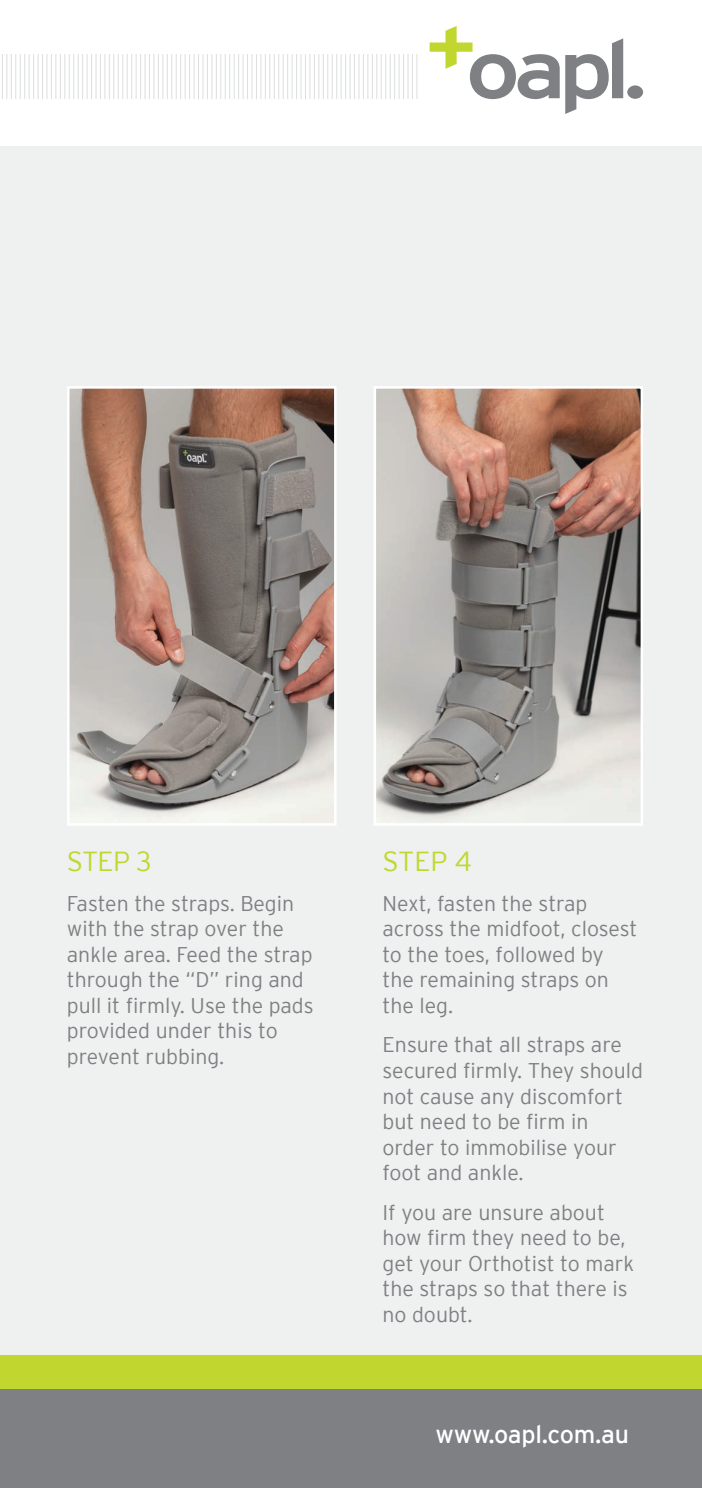
<style>
.page{position:relative;width:702px;height:1488px;background:#fff}
.page>*{position:absolute;margin:0;border:0;box-sizing:border-box;transform-origin:0 0}
.t1{font:300 27.5px "Interstate";letter-spacing:-.02em;color:#c1d72f}
.t2{font:25px "Interstate";letter-spacing:-.01em;color:#fff}
.t3{font:300 21.25px/25.5px "Interstate";color:#7e8083}
</style>
<div class="page">
<div style="left:0;top:147px;width:701px;height:1222px;background:#eff0f0"></div>
<div style="left:0;top:1388px;width:701px;height:100px;background:#7e8083"></div>
<div style="left:0;top:1354px;width:701px;height:34px;background:#c1d72f"></div>
<hr style="left:2px;top:55px;width:1px;height:43px;background:#7e8083">
<hr style="left:6px;top:55px;width:1px;height:43px;background:#7e8083">
<hr style="left:11px;top:55px;width:1px;height:43px;background:#7e8083">
<hr style="left:15px;top:55px;width:1px;height:43px;background:#7e8083">
<hr style="left:20px;top:55px;width:1px;height:43px;background:#7e8083">
<hr style="left:24px;top:55px;width:1px;height:43px;background:#7e8083">
<hr style="left:29px;top:55px;width:1px;height:43px;background:#7e8083">
<hr style="left:33px;top:55px;width:1px;height:43px;background:#7e8083">
<hr style="left:37px;top:55px;width:2px;height:43px;background:#7e8083">
<hr style="left:42px;top:55px;width:1px;height:43px;background:#7e8083">
<hr style="left:46px;top:55px;width:2px;height:43px;background:#7e8083">
<hr style="left:51px;top:55px;width:1px;height:43px;background:#7e8083">
<hr style="left:55px;top:55px;width:1px;height:43px;background:#7e8083">
<hr style="left:60px;top:55px;width:1px;height:43px;background:#7e8083">
<hr style="left:64px;top:55px;width:1px;height:43px;background:#7e8083">
<hr style="left:69px;top:55px;width:1px;height:43px;background:#7e8083">
<hr style="left:73px;top:55px;width:1px;height:43px;background:#7e8083">
<hr style="left:77px;top:55px;width:2px;height:43px;background:#7e8083">
<hr style="left:82px;top:55px;width:1px;height:43px;background:#7e8083">
<hr style="left:86px;top:55px;width:2px;height:43px;background:#7e8083">
<hr style="left:91px;top:55px;width:1px;height:43px;background:#7e8083">
<hr style="left:95px;top:55px;width:2px;height:43px;background:#7e8083">
<hr style="left:100px;top:55px;width:1px;height:43px;background:#7e8083">
<hr style="left:104px;top:55px;width:1px;height:43px;background:#7e8083">
<hr style="left:109px;top:55px;width:1px;height:43px;background:#7e8083">
<hr style="left:113px;top:55px;width:1px;height:43px;background:#7e8083">
<hr style="left:118px;top:55px;width:1px;height:43px;background:#7e8083">
<hr style="left:122px;top:55px;width:1px;height:43px;background:#7e8083">
<hr style="left:126px;top:55px;width:2px;height:43px;background:#7e8083">
<hr style="left:131px;top:55px;width:1px;height:43px;background:#7e8083">
<hr style="left:135px;top:55px;width:2px;height:43px;background:#7e8083">
<hr style="left:140px;top:55px;width:1px;height:43px;background:#7e8083">
<hr style="left:144px;top:55px;width:2px;height:43px;background:#7e8083">
<hr style="left:149px;top:55px;width:1px;height:43px;background:#7e8083">
<hr style="left:153px;top:55px;width:1px;height:43px;background:#7e8083">
<hr style="left:158px;top:55px;width:1px;height:43px;background:#7e8083">
<hr style="left:162px;top:55px;width:1px;height:43px;background:#7e8083">
<hr style="left:167px;top:55px;width:1px;height:43px;background:#7e8083">
<hr style="left:171px;top:55px;width:1px;height:43px;background:#7e8083">
<hr style="left:175px;top:55px;width:2px;height:43px;background:#7e8083">
<hr style="left:180px;top:55px;width:1px;height:43px;background:#7e8083">
<hr style="left:184px;top:55px;width:2px;height:43px;background:#7e8083">
<hr style="left:189px;top:55px;width:1px;height:43px;background:#7e8083">
<hr style="left:193px;top:55px;width:2px;height:43px;background:#7e8083">
<hr style="left:198px;top:55px;width:1px;height:43px;background:#7e8083">
<hr style="left:202px;top:55px;width:1px;height:43px;background:#7e8083">
<hr style="left:207px;top:55px;width:1px;height:43px;background:#7e8083">
<hr style="left:211px;top:55px;width:1px;height:43px;background:#7e8083">
<hr style="left:216px;top:55px;width:1px;height:43px;background:#7e8083">
<hr style="left:220px;top:55px;width:1px;height:43px;background:#7e8083">
<hr style="left:224px;top:55px;width:2px;height:43px;background:#7e8083">
<hr style="left:229px;top:55px;width:1px;height:43px;background:#7e8083">
<hr style="left:233px;top:55px;width:2px;height:43px;background:#7e8083">
<hr style="left:238px;top:55px;width:1px;height:43px;background:#7e8083">
<hr style="left:242px;top:55px;width:1px;height:43px;background:#7e8083">
<hr style="left:247px;top:55px;width:1px;height:43px;background:#7e8083">
<hr style="left:251px;top:55px;width:1px;height:43px;background:#7e8083">
<hr style="left:256px;top:55px;width:1px;height:43px;background:#7e8083">
<hr style="left:260px;top:55px;width:1px;height:43px;background:#7e8083">
<hr style="left:265px;top:55px;width:1px;height:43px;background:#7e8083">
<hr style="left:269px;top:55px;width:1px;height:43px;background:#7e8083">
<hr style="left:273px;top:55px;width:2px;height:43px;background:#7e8083">
<hr style="left:278px;top:55px;width:1px;height:43px;background:#7e8083">
<hr style="left:282px;top:55px;width:2px;height:43px;background:#7e8083">
<hr style="left:287px;top:55px;width:1px;height:43px;background:#7e8083">
<hr style="left:291px;top:55px;width:1px;height:43px;background:#7e8083">
<hr style="left:296px;top:55px;width:1px;height:43px;background:#7e8083">
<hr style="left:300px;top:55px;width:1px;height:43px;background:#7e8083">
<hr style="left:305px;top:55px;width:1px;height:43px;background:#7e8083">
<hr style="left:309px;top:55px;width:1px;height:43px;background:#7e8083">
<hr style="left:314px;top:55px;width:1px;height:43px;background:#7e8083">
<hr style="left:318px;top:55px;width:1px;height:43px;background:#7e8083">
<hr style="left:322px;top:55px;width:2px;height:43px;background:#7e8083">
<hr style="left:327px;top:55px;width:1px;height:43px;background:#7e8083">
<hr style="left:331px;top:55px;width:2px;height:43px;background:#7e8083">
<hr style="left:336px;top:55px;width:1px;height:43px;background:#7e8083">
<hr style="left:340px;top:55px;width:1px;height:43px;background:#7e8083">
<hr style="left:345px;top:55px;width:1px;height:43px;background:#7e8083">
<hr style="left:349px;top:55px;width:1px;height:43px;background:#7e8083">
<hr style="left:354px;top:55px;width:1px;height:43px;background:#7e8083">
<hr style="left:358px;top:55px;width:1px;height:43px;background:#7e8083">
<hr style="left:363px;top:55px;width:1px;height:43px;background:#7e8083">
<hr style="left:367px;top:55px;width:1px;height:43px;background:#7e8083">
<hr style="left:371px;top:55px;width:2px;height:43px;background:#7e8083">
<hr style="left:376px;top:55px;width:1px;height:43px;background:#7e8083">
<hr style="left:380px;top:55px;width:2px;height:43px;background:#7e8083">
<hr style="left:385px;top:55px;width:1px;height:43px;background:#7e8083">
<hr style="left:389px;top:55px;width:1px;height:43px;background:#7e8083">
<hr style="left:394px;top:55px;width:1px;height:43px;background:#7e8083">
<hr style="left:398px;top:55px;width:1px;height:43px;background:#7e8083">
<hr style="left:403px;top:55px;width:1px;height:43px;background:#7e8083">
<hr style="left:407px;top:55px;width:1px;height:43px;background:#7e8083">
<hr style="left:411px;top:55px;width:2px;height:43px;background:#7e8083">
<hr style="left:416px;top:55px;width:1px;height:43px;background:#7e8083">
<div style="left:627px;top:85px;width:16px;height:14px;background:#7e8083;border-radius:50%"></div>
<svg style="left:429px;top:26px;width:194px;height:88px"></svg>
<img style="left:70px;top:389px;width:263px;height:424px">
<div style="left:67px;top:386px;width:269px;height:439px;border:2px solid #fff"></div>
<img style="left:376px;top:389px;width:264px;height:429px">
<div style="left:373px;top:386px;width:270px;height:439px;border:2px solid #fff"></div>
<p class="t1" style="left:67px;top:846px;width:86px">STEP 3</p>
<p class="t3" style="left:67px;top:890px;width:248px">Fasten the straps. Begin with the strap over the ankle area. Feed the strap through the “D” ring and pull it firmly. Use the pads provided under this to prevent rubbing.</p>
<p class="t1" style="left:382px;top:846px;width:91px">STEP 4</p>
<p class="t3" style="left:382px;top:890px;width:256px">Next, fasten the strap across the midfoot, closest to the toes, followed by the remaining straps on the leg.</p>
<p class="t3" style="left:382px;top:1032px;width:262px">Ensure that all straps are secured firmly. They should not cause any discomfort but need to be firm in order to immobilise your foot and ankle.</p>
<p class="t3" style="left:382px;top:1199px;width:253px">If you are unsure about how firm they need to be, get your Orthotist to mark the straps so that there is no doubt.</p>
<p class="t2" style="left:435px;top:1419px;width:195px">www.oapl.com.au</p>
</div>
